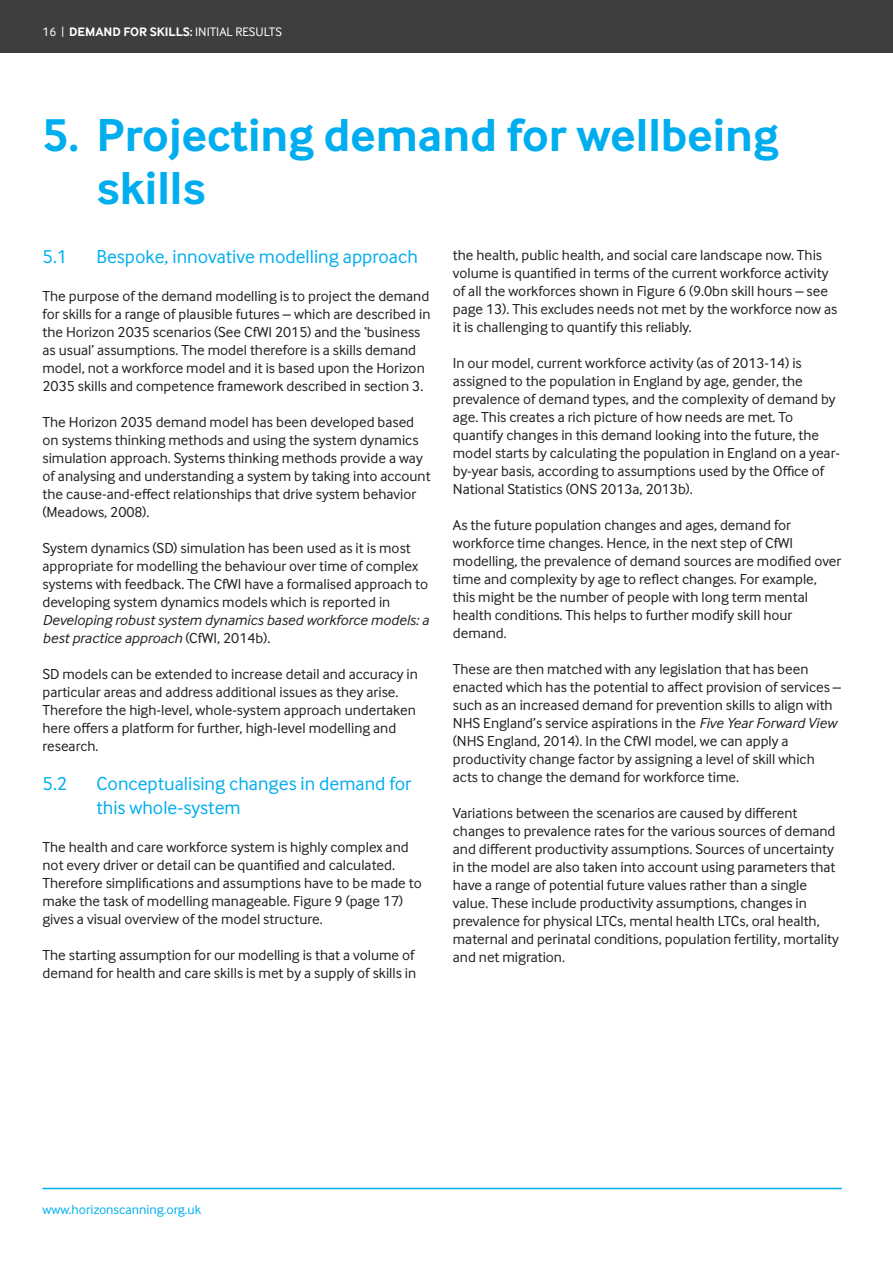
<style>
.page{position:relative;width:893px;height:1263px;background:#fff}
.page>*{position:absolute;margin:0;border:0;box-sizing:border-box;transform-origin:0 0}
.t1{font:700 48px/52.5px "Inter Face";color:#00aeef}
.t2{font:19.5px/23.4px "Inter Face";color:#00aeef}
.t3{font:15px/18px "Inter Face";color:#231f20}
.t4{font:italic 15px/18px "Inter Face";color:#231f20}
.t5{font:13.5px "Inter Face";color:#00aeef}
.t6{font:12.75px "Inter Face Typo";color:#fff}
.s1{font-weight:700}
.s2{font-style:normal}
.s3{font-style:italic}
</style>
<div class="page">
<div style="left:0;top:0;width:893px;height:53px;background:#3e3e3f"></div>
<hr style="left:43px;top:1188px;width:799px;height:1px;background:#00aeef">
<p class="t6" style="left:43px;top:23px;width:241px">16 | <span class="s1">DEMAND FOR SKILLS:</span> INITIAL RESULTS</p>
<h1 class="t1" style="left:97px;top:107px;width:684px;text-indent:-54px">5. Projecting demand for wellbeing skills</h1>
<h2 class="t2" style="left:43px;top:244px;width:26px">5.1</h2>
<h2 class="t2" style="left:97px;top:244px;width:323px">Bespoke, innovative modelling approach</h2>
<p class="t3" style="left:43px;top:287px;width:389px">The purpose of the demand modelling is to project the demand for skills for a range of plausible futures – which are described in the Horizon 2035 scenarios (See CfWI 2015) and the ‘business as usual’ assumptions. The model therefore is a skills demand model, not a workforce model and it is based upon the Horizon 2035 skills and competence framework described in section 3.</p>
<p class="t3" style="left:43px;top:413px;width:390px">The Horizon 2035 demand model has been developed based on systems thinking methods and using the system dynamics simulation approach. Systems thinking methods provide a way of analysing and understanding a system by taking into account the cause-and-effect relationships that drive system behavior (Meadows, 2008).</p>
<p class="t3" style="left:43px;top:539px;width:387px">System dynamics (SD) simulation has been used as it is most appropriate for modelling the behaviour over time of complex systems with feedback. The CfWI have a formalised approach to developing system dynamics models which is reported in</p>
<p class="t4" style="left:43px;top:611px;width:388px">Developing robust system dynamics based workforce models: a best practice approach <span class="s2">(CfWI, 2014b).</span></p>
<p class="t3" style="left:43px;top:665px;width:377px">SD models can be extended to increase detail and accuracy in particular areas and address additional issues as they arise.<br>Therefore the high-level, whole-system approach undertaken here offers a platform for further, high-level modelling and research.</p>
<h2 class="t2" style="left:43px;top:771px;width:26px">5.2</h2>
<h2 class="t2" style="left:97px;top:771px;width:316px">Conceptualising changes in demand for this whole-system</h2>
<p class="t3" style="left:43px;top:837px;width:381px">The health and care workforce system is highly complex and not every driver or detail can be quantified and calculated.<br>Therefore simplifications and assumptions have to be made to make the task of modelling manageable. Figure 9 (page 17) gives a visual overview of the model structure.</p>
<p class="t3" style="left:43px;top:945px;width:375px">The starting assumption for our modelling is that a volume of demand for health and care skills is met by a supply of skills in</p>
<p class="t3" style="left:453px;top:245px;width:386px">the health, public health, and social care landscape now. This volume is quantified in terms of the current workforce activity of all the workforces shown in Figure 6 (9.0bn skill hours – see page 13). This excludes needs not met by the workforce now as it is challenging to quantify this reliably.</p>
<p class="t3" style="left:453px;top:353px;width:389px">In our model, current workforce activity (as of 2013-14) is assigned to the population in England by age, gender, the prevalence of demand types, and the complexity of demand by age. This creates a rich picture of how needs are met. To quantify changes in this demand looking into the future, the model starts by calculating the population in England on a year&shy;by-year basis, according to assumptions used by the Office of National Statistics (ONS 2013a, 2013b).</p>
<p class="t3" style="left:453px;top:515px;width:390px">As the future population changes and ages, demand for workforce time changes. Hence, in the next step of CfWI modelling, the prevalence of demand sources are modified over time and complexity by age to reflect changes. For example, this might be the number of people with long term mental health conditions. This helps to further modify skill hour demand.</p>
<p class="t3" style="left:453px;top:659px;width:390px">These are then matched with any legislation that has been enacted which has the potential to affect provision of services – such as an increased demand for prevention skills to align with NHS England’s service aspirations in the <span class="s3">Five Year Forward View </span>(NHS England, 2014). In the CfWI model, we can apply a productivity change factor by assigning a level of skill which acts to change the demand for workforce time.</p>
<p class="t3" style="left:453px;top:803px;width:388px">Variations between the scenarios are caused by different changes to prevalence rates for the various sources of demand and different productivity assumptions. Sources of uncertainty in the model are also taken into account using parameters that have a range of potential future values rather than a single value. These include productivity assumptions, changes in prevalence for physical LTCs, mental health LTCs, oral health, maternal and perinatal conditions, population fertility, mortality and net migration.</p>
<p class="t5" style="left:43px;top:1201px;width:160px">www.horizonscanning.org.uk</p>
</div>
